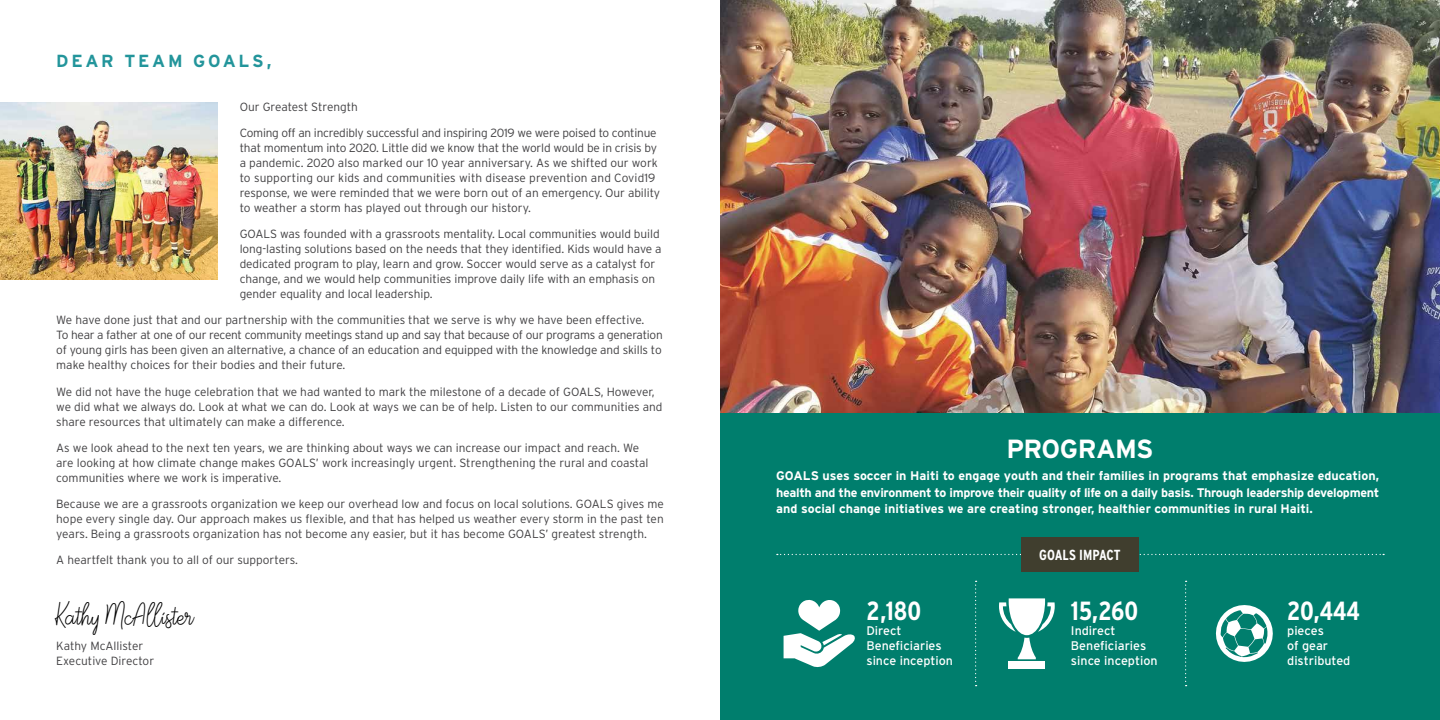
<style>
.page{position:relative;width:1440px;height:720px;background:#fff}
.page>*{position:absolute;margin:0;border:0;box-sizing:border-box;transform-origin:0 0}
.t1{font:40px "Jalisco Script Demo";color:#000}
.t2{font:700 condensed 26.25px "Interstate";color:#fff}
.t3{font:700 26.25px "Interstate";letter-spacing:-.025em;color:#fff}
.t4{font:700 17.5px "Interstate";letter-spacing:.15em;color:#23959b}
.t5{font:700 condensed 14.62px "Interstate";letter-spacing:-.005em;color:#fff}
.t6{font:700 12.5px/16.2px "Interstate";color:#fff;text-align:justify}
.t7{font:12.5px/15px "Interstate";color:#fff}
.t8{font:300 11.88px/15px "Interstate";letter-spacing:-.005em;color:#414042}
</style>
<div class="page">
<img style="left:720px;top:0;width:720px;height:414px">
<div style="left:720px;top:414px;width:720px;height:306px;background:#007e6d"></div>
<img style="left:0;top:102px;width:217px;height:178px">
<svg style="left:975px;top:581px;width:2px;height:105px"></svg>
<svg style="left:1185px;top:581px;width:2px;height:105px"></svg>
<svg style="left:1215px;top:605px;width:58px;height:57px"></svg>
<div style="left:1008px;top:661px;width:37px;height:8px;background:#fff"></div>
<svg style="left:999px;top:598px;width:56px;height:61px"></svg>
<svg style="left:777px;top:554px;width:607px;height:1px"></svg>
<div style="left:1021px;top:537px;width:118px;height:35px;background:#403e2e"></div>
<svg style="left:784px;top:600px;width:71px;height:67px"></svg>
<h3 class="t4" style="left:56px;top:52px;width:217px">DEAR TEAM GOALS,</h3>
<p class="t8" style="left:240px;top:99px;width:120px">Our Greatest Strength</p>
<p class="t8" style="left:240px;top:125px;width:422px">Coming off an incredibly successful and inspiring 2019 we were poised to continue that momentum into 2020. Little did we know that the world would be in crisis by a pandemic. 2020 also marked our 10 year anniversary. As we shifted our work to supporting our kids and communities with disease prevention and Covid19 response, we were reminded that we were born out of an emergency. Our ability to weather a storm has played out through our history.</p>
<p class="t8" style="left:240px;top:226px;width:424px">GOALS was founded with a grassroots mentality. Local communities would build long-lasting solutions based on the needs that they identified. Kids would have a dedicated program to play, learn and grow. Soccer would serve as a catalyst for change, and we would help communities improve daily life with an emphasis on gender equality and local leadership.</p>
<p class="t8" style="left:56px;top:313px;width:608px">We have done just that and our partnership with the communities that we serve is why we have been effective.<br>To hear a father at one of our recent community meetings stand up and say that because of our programs a generation of young girls has been given an alternative, a chance of an education and equipped with the knowledge and skills to make healthy choices for their bodies and their future.</p>
<p class="t8" style="left:56px;top:384px;width:608px">We did not have the huge celebration that we had wanted to mark the milestone of a decade of GOALS, However, we did what we always do. Look at what we can do. Look at ways we can be of help. Listen to our communities and share resources that ultimately can make a difference.</p>
<p class="t8" style="left:56px;top:440px;width:594px">As we look ahead to the next ten years, we are thinking about ways we can increase our impact and reach. We are looking at how climate change makes GOALS’ work increasingly urgent. Strengthening the rural and coastal communities where we work is imperative.</p>
<p class="t8" style="left:56px;top:496px;width:609px;text-align:justify">Because we are a grassroots organization we keep our overhead low and focus on local solutions. GOALS gives me hope every single day. Our approach makes us flexible, and that has helped us weather every storm in the past ten years. Being a grassroots organization has not become any easier, but it has become GOALS’ greatest strength.</p>
<p class="t8" style="left:56px;top:553px;width:243px">A heartfelt thank you to all of our supporters.</p>
<h1 class="t1" style="left:56px;top:599px;width:138px">Kathy McAllister</h1>
<p class="t8" style="left:56px;top:638px;width:99px">Kathy McAllister<br>Executive Director</p>
<h2 class="t3" style="left:1007px;top:435px;width:148px">PROGRAMS</h2>
<p class="t6" style="left:776px;top:468px;width:604px">GOALS uses soccer in Haiti to engage youth and their families in programs that emphasize education, health and the environment to improve their quality of life on a daily basis. Through leadership development and social change initiatives we are creating stronger, healthier communities in rural Haiti.</p>
<h2 class="t2" style="left:866px;top:596px;width:56px">2,180</h2>
<p class="t7" style="left:866px;top:623px;width:88px">Direct<br>Beneficiaries since inception</p>
<p class="t5" style="left:1039px;top:546px;width:83px">GOALS IMPACT</p>
<h2 class="t2" style="left:1071px;top:596px;width:69px">15,260</h2>
<p class="t7" style="left:1071px;top:623px;width:88px">Indirect<br>Beneficiaries since inception</p>
<h2 class="t2" style="left:1287px;top:596px;width:74px">20,444</h2>
<p class="t7" style="left:1287px;top:623px;width:65px">pieces<br>of gear distributed</p>
</div>
